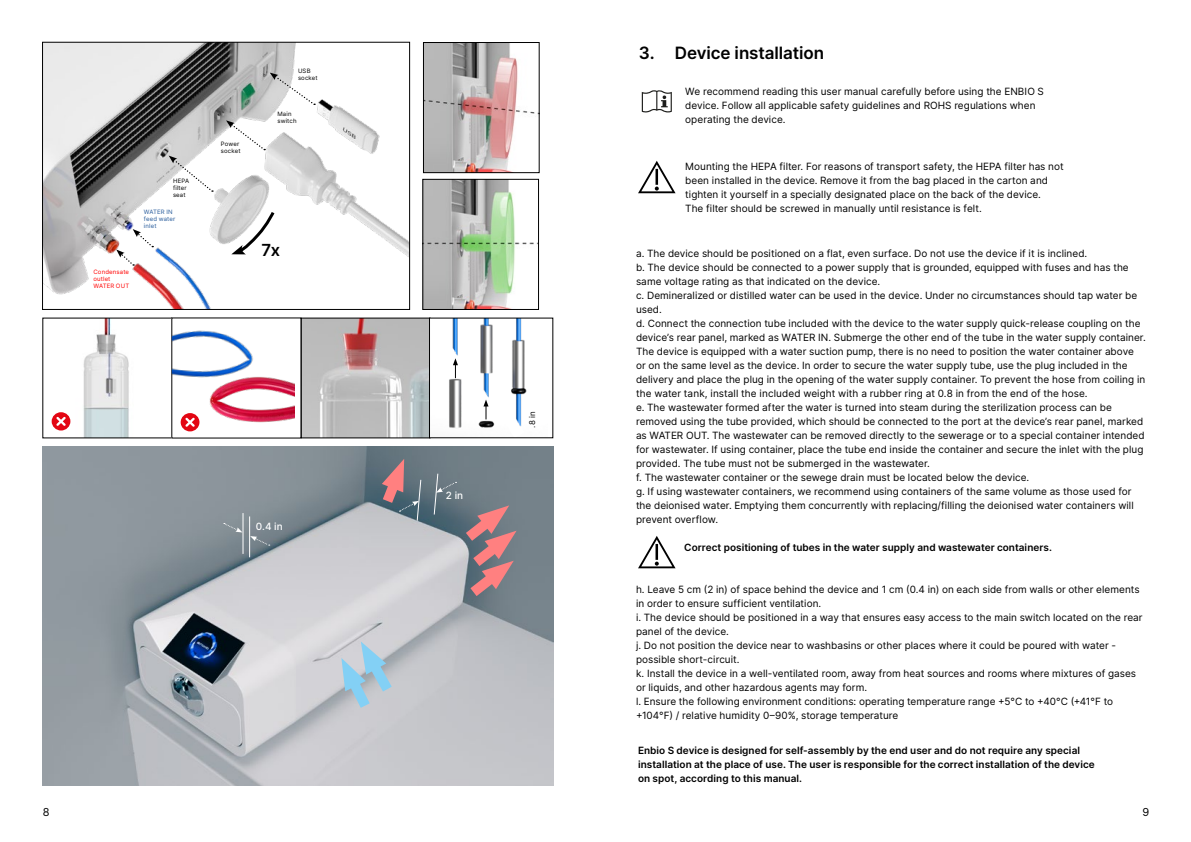
<style>
.page{position:relative;width:1191px;height:842px;background:#fff}
.page>*{position:absolute;margin:0;border:0;box-sizing:border-box;transform-origin:0 0}
.t1{font:600 17px "Inter";letter-spacing:-.005em;color:#000}
.t2{font:600 16.6px "Inter";color:#000}
.t3{font:11px "Inter";color:#000}
.t4{font:10px/14px "Inter";letter-spacing:.005em;color:#000}
.t5{font:600 10px/14px "Inter";letter-spacing:.005em;color:#000}
.t6{font:500 10px "Inter";color:#fff}
.t7{font:8px "Inter";color:#000}
.t8{font:6px/7px "Inter";letter-spacing:.025em;color:#000}
.t9{font:6px/7px "Inter";letter-spacing:.025em;color:#f00}
.t10{font:6px/7px "Inter";letter-spacing:.02em;color:#275b9b}
</style>
<div class="page">
<img style="left:44px;top:44px;width:364px;height:264px">
<div style="left:42px;top:42px;width:368px;height:268px;border:1px solid #000"></div>
<svg style="left:638px;top:161px;width:37px;height:32px"></svg>
<svg style="left:638px;top:536px;width:37px;height:32px"></svg>
<svg style="left:642px;top:90px;width:30px;height:23px"></svg>
<svg style="left:169px;top:156px;width:44px;height:36px"></svg>
<svg style="left:116px;top:229px;width:37px;height:37px"></svg>
<svg style="left:226px;top:120px;width:39px;height:30px"></svg>
<svg style="left:270px;top:73px;width:45px;height:32px"></svg>
<svg style="left:231px;top:210px;width:45px;height:44px"></svg>
<img style="left:51px;top:320px;width:78px;height:116px">
<svg style="left:52px;top:412px;width:18px;height:18px"></svg>
<img style="left:303px;top:320px;width:125px;height:116px">
<img style="left:425px;top:181px;width:109px;height:127px">
<div style="left:423px;top:179px;width:115px;height:131px;border:1px solid #000"></div>
<img style="left:425px;top:44px;width:110px;height:127px">
<div style="left:423px;top:42px;width:116px;height:131px;border:1px solid #000"></div>
<img style="left:43px;top:446px;width:510px;height:339px">
<hr style="left:243px;top:513px;width:1px;height:41px;background:#fff">
<svg style="left:224px;top:523px;width:18px;height:9px"></svg>
<svg style="left:250px;top:536px;width:20px;height:10px"></svg>
<svg style="left:336px;top:641px;width:65px;height:78px;background:#b6c8d4"></svg>
<hr style="left:249px;top:516px;width:1px;height:41px;background:#fff">
<svg style="left:374px;top:459px;width:47px;height:62px;background:#817b84"></svg>
<svg style="left:433px;top:473px;width:83px;height:133px;background:#948b92"></svg>
<svg style="left:449px;top:320px;width:78px;height:108px"></svg>
<svg style="left:453px;top:358px;width:5px;height:20px"></svg>
<svg style="left:483px;top:400px;width:5px;height:19px"></svg>
<img style="left:209px;top:377px;width:86px;height:46px">
<img style="left:172px;top:323px;width:85px;height:60px">
<svg style="left:181px;top:413px;width:18px;height:18px"></svg>
<p class="t8" style="left:173px;top:177px;width:18px">HEPA filter seat</p>
<p class="t10" style="left:144px;top:208px;width:33px">WATER IN feed water inlet</p>
<p class="t9" style="left:93px;top:268px;width:37px">Condensate outlet<br>WATER OUT</p>
<p class="t8" style="left:221px;top:140px;width:21px">Power socket</p>
<p class="t8" style="left:298px;top:67px;width:21px">USB socket</p>
<p class="t8" style="left:277px;top:110px;width:21px">Main switch</p>
<h2 class="t2" style="left:261px;top:238px;width:20px">7x</h2>
<p class="t6" style="left:256px;top:519px;width:28px">0.4 in</p>
<p class="t6" style="left:446px;top:488px;width:19px">2 in</p>
<p class="t7" style="left:526px;top:428px;width:18px;rotate:-90deg">.8 in</p>
<h1 class="t1" style="left:639px;top:40px;width:187px">3. Device installation</h1>
<p class="t4" style="left:685px;top:84px;width:360px">We recommend reading this user manual carefully before using the ENBIO S device. Follow all applicable safety guidelines and ROHS regulations when operating the device.</p>
<p class="t4" style="left:685px;top:160px;width:380px">Mounting the HEPA filter. For reasons of transport safety, the HEPA filter has not been installed in the device. Remove it from the bag placed in the carton and tighten it yourself in a specially designated place on the back of the device.<br>The filter should be screwed in manually until resistance is felt.</p>
<p class="t4" style="left:636px;top:246px;width:511px">a. The device should be positioned on a flat, even surface. Do not use the device if it is inclined.<br>b. The device should be connected to a power supply that is grounded, equipped with fuses and has the same voltage rating as that indicated on the device.<br>c. Demineralized or distilled water can be used in the device. Under no circumstances should tap water be used.<br>d. Connect the connection tube included with the device to the water supply quick-release coupling on the device’s rear panel, marked as WATER IN. Submerge the other end of the tube in the water supply container.<br>The device is equipped with a water suction pump, there is no need to position the water container above or on the same level as the device. In order to secure the water supply tube, use the plug included in the delivery and place the plug in the opening of the water supply container. To prevent the hose from coiling in the water tank, install the included weight with a rubber ring at 0.8 in from the end of the hose.<br>e. The wastewater formed after the water is turned into steam during the sterilization process can be removed using the tube provided, which should be connected to the port at the device’s rear panel, marked as WATER OUT. The wastewater can be removed directly to the sewerage or to a special container intended for wastewater. If using container, place the tube end inside the container and secure the inlet with the plug provided. The tube must not be submerged in the wastewater.<br>f. The wastewater container or the sewege drain must be located below the device.<br>g. If using wastewater containers, we recommend using containers of the same volume as those used for the deionised water. Emptying them concurrently with replacing/filling the deionised water containers will prevent overflow.</p>
<p class="t5" style="left:684px;top:540px;width:369px">Correct positioning of tubes in the water supply and wastewater containers.</p>
<p class="t4" style="left:636px;top:582px;width:508px">h. Leave 5 cm (2 in) of space behind the device and 1 cm (0.4 in) on each side from walls or other elements in order to ensure sufficient ventilation.<br>i. The device should be positioned in a way that ensures easy access to the main switch located on the rear panel of the device.<br>j. Do not position the device near to washbasins or other places where it could be poured with water - possible short-circuit.<br>k. Install the device in a well-ventilated room, away from heat sources and rooms where mixtures of gases or liquids, and other hazardous agents may form.<br>l. Ensure the following environment conditions: operating temperature range +5°C to +40°C (+41°F to +104°F) / relative humidity 0–90%, storage temperature</p>
<p class="t5" style="left:638px;top:743px;width:458px">Enbio S device is designed for self-assembly by the end user and do not require any special installation at the place of use. The user is responsible for the correct installation of the device on spot, according to this manual.</p>
<p class="t3" style="left:43px;top:803px;width:8px">8</p>
<p class="t3" style="left:1142px;top:803px;width:8px">9</p>
</div>
